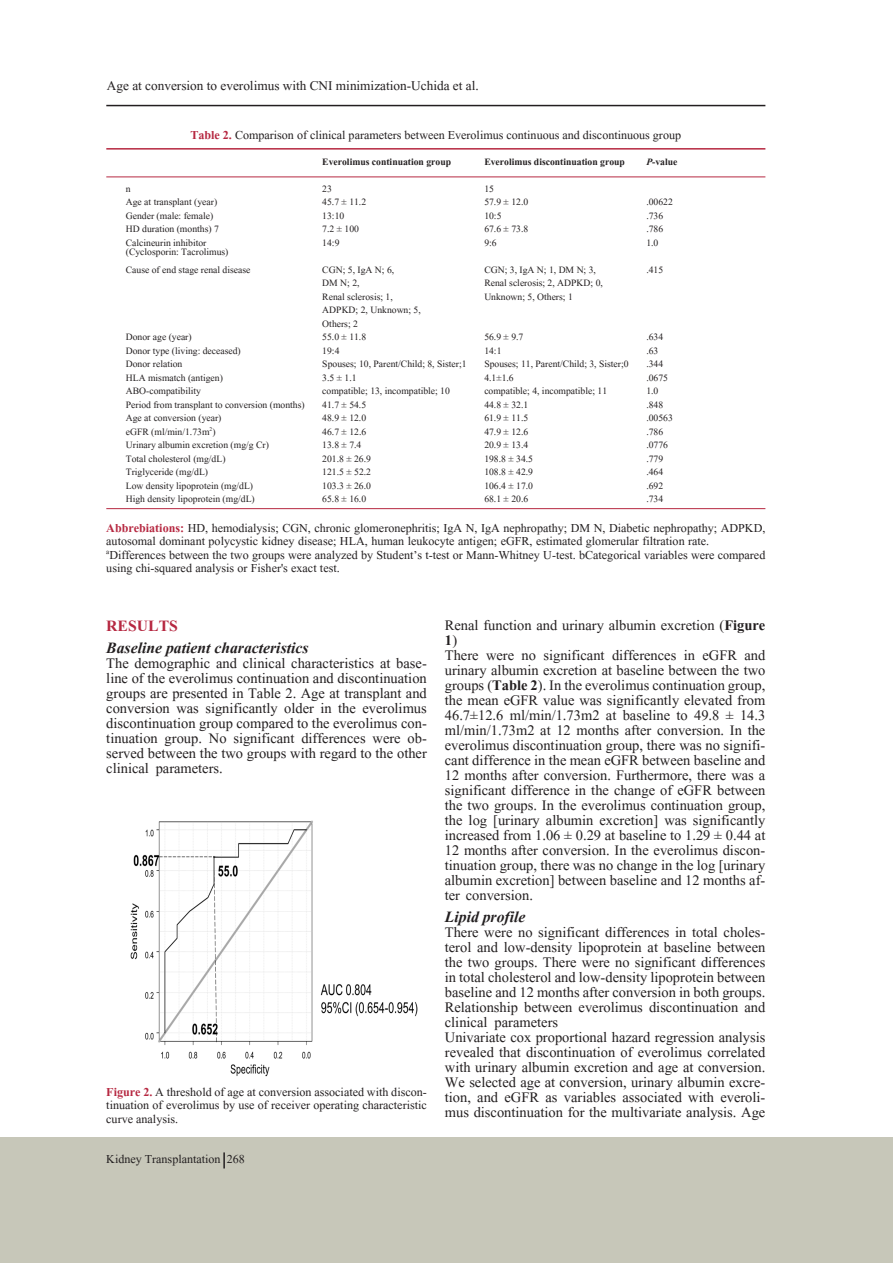
<style>
.page{position:relative;width:893px;height:1263px;background:#fff}
.page>*{position:absolute;margin:0;border:0;box-sizing:border-box;transform-origin:0 0}
.t1{font:italic 700 19.5px "Aparajita";color:#231f20}
.t2{font:700 19.5px "Aparajita";color:#b62841}
.t3{font:18px/15px "Aparajita";color:#231f20;text-align:justify}
.t4{font:16.5px "Aparajita";color:#231f20}
.t5{font:15px/13.5px "Aparajita";color:#231f20}
.t6{font:12px "Aparajita";color:#231f20}
.t7{font:700 12px "Aparajita";color:#231f20}
.s1{font-weight:700;color:#b62841}
.s2{font-style:italic}
.s3{font-weight:700}
</style>
<div class="page">
<div style="left:0;top:1137px;width:893px;height:126px;background:#c7c7b9"></div>
<hr style="left:106px;top:105px;width:659px;height:1px;background:#231f20">
<hr style="left:106px;top:148px;width:659px;height:2px;background:#b62841">
<hr style="left:106px;top:177px;width:659px;height:1px;background:#b62841">
<hr style="left:106px;top:508px;width:659px;height:1px;background:#b62841">
<img style="left:130px;top:820px;width:288px;height:257px">
<svg style="left:223px;top:1152px;width:2px;height:16px"></svg>
<p class="t4" style="left:107px;top:77px;width:373px">Age at conversion to everolimus with CNI minimization-Uchida et al.</p>
<p class="t5" style="left:190px;top:129px;width:492px"><span class="s1">Table 2.</span> Comparison of clinical parameters between Everolimus continuous and discontinuous group</p>
<p class="t7" style="left:322px;top:156px;width:130px">Everolimus continuation group</p>
<p class="t7" style="left:484px;top:156px;width:142px">Everolimus discontinuation group</p>
<p class="t7" style="left:646px;top:156px;width:33px"><span class="s2">P</span>-value</p>
<p class="t6" style="left:126px;top:183px;width:6px">n</p>
<p class="t6" style="left:322px;top:183px;width:11px">23</p>
<p class="t6" style="left:484px;top:183px;width:11px">15</p>
<p class="t6" style="left:126px;top:196px;width:93px">Age at transplant (year)</p>
<p class="t6" style="left:322px;top:196px;width:45px">45.7 ± 11.2</p>
<p class="t6" style="left:484px;top:196px;width:45px">57.9 ± 12.0</p>
<p class="t6" style="left:646px;top:196px;width:28px">.00622</p>
<p class="t6" style="left:126px;top:210px;width:89px">Gender (male: female)</p>
<p class="t6" style="left:322px;top:210px;width:23px">13:10</p>
<p class="t6" style="left:484px;top:210px;width:19px">10:5</p>
<p class="t6" style="left:646px;top:210px;width:18px">.736</p>
<p class="t6" style="left:126px;top:223px;width:95px">HD duration (months) 7</p>
<p class="t6" style="left:322px;top:223px;width:38px">7.2 ± 100</p>
<p class="t6" style="left:484px;top:223px;width:45px">67.6 ± 73.8</p>
<p class="t6" style="left:646px;top:223px;width:18px">.786</p>
<p class="t6" style="left:126px;top:237px;width:82px">Calcineurin inhibitor</p>
<p class="t6" style="left:322px;top:237px;width:19px">14:9</p>
<p class="t6" style="left:484px;top:237px;width:14px">9:6</p>
<p class="t6" style="left:646px;top:237px;width:14px">1.0</p>
<p class="t6" style="left:126px;top:246px;width:104px">(Cyclosporin: Tacrolimus)</p>
<p class="t6" style="left:126px;top:264px;width:126px">Cause of end stage renal disease</p>
<p class="t6" style="left:322px;top:264px;width:73px">CGN; 5, IgA N; 6,</p>
<p class="t6" style="left:484px;top:264px;width:113px">CGN; 3, IgA N; 1, DM N; 3,</p>
<p class="t6" style="left:646px;top:264px;width:18px">.415</p>
<p class="t6" style="left:322px;top:277px;width:39px">DM N; 2,</p>
<p class="t6" style="left:484px;top:277px;width:120px">Renal sclerosis; 2, ADPKD; 0,</p>
<p class="t6" style="left:322px;top:291px;width:72px">Renal sclerosis; 1,</p>
<p class="t6" style="left:484px;top:291px;width:90px">Unknown; 5, Others; 1</p>
<p class="t6" style="left:322px;top:304px;width:100px">ADPKD; 2, Unknown; 5,</p>
<p class="t6" style="left:322px;top:318px;width:37px">Others; 2</p>
<p class="t6" style="left:126px;top:331px;width:67px">Donor age (year)</p>
<p class="t6" style="left:322px;top:331px;width:45px">55.0 ± 11.8</p>
<p class="t6" style="left:484px;top:331px;width:41px">56.9 ± 9.7</p>
<p class="t6" style="left:646px;top:331px;width:18px">.634</p>
<p class="t6" style="left:126px;top:345px;width:117px">Donor type (living: deceased)</p>
<p class="t6" style="left:322px;top:345px;width:19px">19:4</p>
<p class="t6" style="left:484px;top:345px;width:19px">14:1</p>
<p class="t6" style="left:646px;top:345px;width:14px">.63</p>
<p class="t6" style="left:126px;top:358px;width:58px">Donor relation</p>
<p class="t6" style="left:322px;top:358px;width:146px">Spouses; 10, Parent/Child; 8, Sister;1</p>
<p class="t6" style="left:484px;top:358px;width:146px">Spouses; 11, Parent/Child; 3, Sister;0</p>
<p class="t6" style="left:646px;top:358px;width:18px">.344</p>
<p class="t6" style="left:126px;top:372px;width:99px">HLA mismatch (antigen)</p>
<p class="t6" style="left:322px;top:372px;width:36px">3.5 ± 1.1</p>
<p class="t6" style="left:484px;top:372px;width:31px">4.1±1.6</p>
<p class="t6" style="left:646px;top:372px;width:23px">.0675</p>
<p class="t6" style="left:126px;top:385px;width:77px">ABO-compatibility</p>
<p class="t6" style="left:322px;top:385px;width:129px">compatible; 13, incompatible; 10</p>
<p class="t6" style="left:484px;top:385px;width:124px">compatible; 4, incompatible; 11</p>
<p class="t6" style="left:646px;top:385px;width:14px">1.0</p>
<p class="t6" style="left:126px;top:399px;width:180px">Period from transplant to conversion (months)</p>
<p class="t6" style="left:322px;top:399px;width:45px">41.7 ± 54.5</p>
<p class="t6" style="left:484px;top:399px;width:45px">44.8 ± 32.1</p>
<p class="t6" style="left:646px;top:399px;width:18px">.848</p>
<p class="t6" style="left:126px;top:412px;width:97px">Age at conversion (year)</p>
<p class="t6" style="left:322px;top:412px;width:45px">48.9 ± 12.0</p>
<p class="t6" style="left:484px;top:412px;width:45px">61.9 ± 11.5</p>
<p class="t6" style="left:646px;top:412px;width:28px">.00563</p>
<p class="t6" style="left:126px;top:426px;width:91px">eGFR (ml/min/1.73m<sup>2</sup>)</p>
<p class="t6" style="left:322px;top:426px;width:45px">46.7 ± 12.6</p>
<p class="t6" style="left:484px;top:426px;width:45px">47.9 ± 12.6</p>
<p class="t6" style="left:646px;top:426px;width:18px">.786</p>
<p class="t6" style="left:126px;top:439px;width:145px">Urinary albumin excretion (mg/g Cr)</p>
<p class="t6" style="left:322px;top:439px;width:41px">13.8 ± 7.4</p>
<p class="t6" style="left:484px;top:439px;width:45px">20.9 ± 13.4</p>
<p class="t6" style="left:646px;top:439px;width:23px">.0776</p>
<p class="t6" style="left:126px;top:453px;width:101px">Total cholesterol (mg/dL)</p>
<p class="t6" style="left:322px;top:453px;width:50px">201.8 ± 26.9</p>
<p class="t6" style="left:484px;top:453px;width:50px">198.8 ± 34.5</p>
<p class="t6" style="left:646px;top:453px;width:18px">.779</p>
<p class="t6" style="left:126px;top:466px;width:84px">Triglyceride (mg/dL)</p>
<p class="t6" style="left:322px;top:466px;width:50px">121.5 ± 52.2</p>
<p class="t6" style="left:484px;top:466px;width:50px">108.8 ± 42.9</p>
<p class="t6" style="left:646px;top:466px;width:18px">.464</p>
<p class="t6" style="left:126px;top:480px;width:129px">Low density lipoprotein (mg/dL)</p>
<p class="t6" style="left:322px;top:480px;width:50px">103.3 ± 26.0</p>
<p class="t6" style="left:484px;top:480px;width:50px">106.4 ± 17.0</p>
<p class="t6" style="left:646px;top:480px;width:18px">.692</p>
<p class="t6" style="left:126px;top:493px;width:131px">High density lipoprotein (mg/dL)</p>
<p class="t6" style="left:322px;top:493px;width:45px">65.8 ± 16.0</p>
<p class="t6" style="left:484px;top:493px;width:45px">68.1 ± 20.6</p>
<p class="t6" style="left:646px;top:493px;width:18px">.734</p>
<p class="t5" style="left:106px;top:522px;width:661px"><span class="s1">Abbrebiations:</span> HD, hemodialysis; CGN, chronic glomeronephritis; IgA N, IgA nephropathy; DM N, Diabetic nephropathy; ADPKD, autosomal dominant polycystic kidney disease; HLA, human leukocyte antigen; eGFR, estimated glomerular filtration rate.</p>
<p class="t5" style="left:106px;top:549px;width:661px"><sup>a</sup>Differences between the two groups were analyzed by Student’s t-test or Mann-Whitney U-test. bCategorical variables were compared using chi-squared analysis or Fisher's exact test.</p>
<p class="t2" style="left:106px;top:617px;width:73px">RESULTS</p>
<p class="t1" style="left:106px;top:639px;width:204px">Baseline patient characteristics</p>
<p class="t3" style="left:106px;top:658px;width:322px">The demographic and clinical characteristics at base&shy;line of the everolimus continuation and discontinuation groups are presented in Table 2. Age at transplant and conversion was significantly older in the everolimus discontinuation group compared to the everolimus con&shy;tinuation group. No significant differences were ob&shy;served between the two groups with regard to the other clinical parameters.</p>
<p class="t5" style="left:106px;top:1086px;width:322px;text-align:justify"><span class="s1">Figure 2.</span> A threshold of age at conversion associated with discon&shy;tinuation of everolimus by use of receiver operating characteristic curve analysis.</p>
<p class="t5" style="left:106px;top:1154px;width:140px">Kidney Transplantation 268</p>
<p class="t3" style="left:445px;top:619px;width:322px">Renal function and urinary albumin excretion (<span class="s3">Figure<br>1</span>)</p>
<p class="t3" style="left:445px;top:649px;width:322px">There were no significant differences in eGFR and urinary albumin excretion at baseline between the two groups (<span class="s3">Table 2</span>). In the everolimus continuation group, the mean eGFR value was significantly elevated from 46.7±12.6 ml/min/1.73m2 at baseline to 49.8 ± 14.3 ml/min/1.73m2 at 12 months after conversion. In the everolimus discontinuation group, there was no signifi&shy;cant difference in the mean eGFR between baseline and 12 months after conversion. Furthermore, there was a significant difference in the change of eGFR between the two groups. In the everolimus continuation group, the log [urinary albumin excretion] was significantly increased from 1.06 ± 0.29 at baseline to 1.29 ± 0.44 at 12 months after conversion. In the everolimus discon&shy;tinuation group, there was no change in the log [urinary albumin excretion] between baseline and 12 months af&shy;ter conversion.</p>
<p class="t1" style="left:445px;top:908px;width:82px">Lipid profile</p>
<p class="t3" style="left:445px;top:927px;width:322px">There were no significant differences in total choles&shy;terol and low-density lipoprotein at baseline between the two groups. There were no significant differences in total cholesterol and low-density lipoprotein between baseline and 12 months after conversion in both groups.</p>
<p class="t3" style="left:445px;top:1002px;width:322px">Relationship between everolimus discontinuation and clinical parameters</p>
<p class="t3" style="left:445px;top:1032px;width:322px">Univariate cox proportional hazard regression analysis revealed that discontinuation of everolimus correlated with urinary albumin excretion and age at conversion.<br>We selected age at conversion, urinary albumin excre&shy;tion, and eGFR as variables associated with everoli&shy;mus discontinuation for the multivariate analysis. Age</p>
</div>
